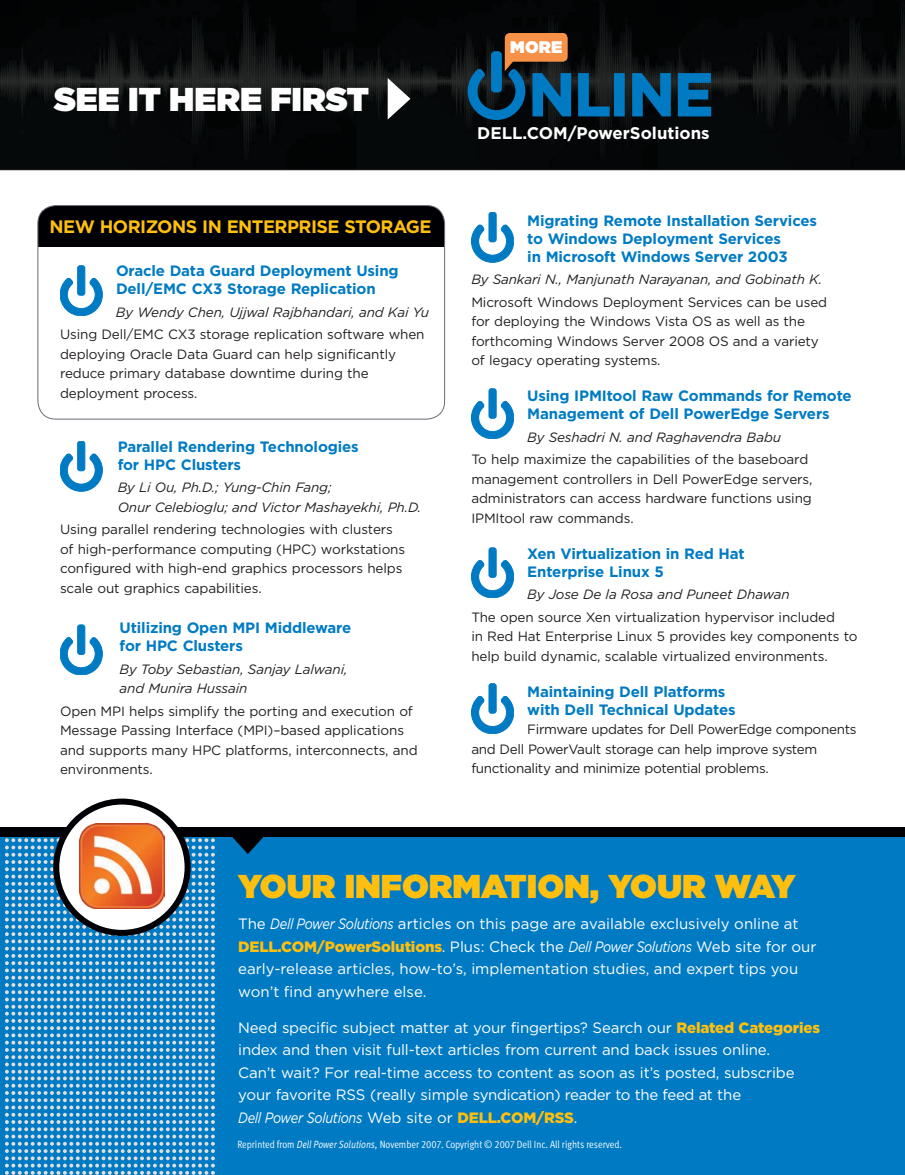
<style>
.page{position:relative;width:905px;height:1175px;background:#fff}
.page>*{position:absolute;margin:0;border:0;box-sizing:border-box;transform-origin:0 0}
.t1{font:700 59.7px "Gotham";color:#007bc3}
.t2{font:900 33px "Gotham";letter-spacing:-.07em;color:#febf0f}
.t3{font:900 33px "Gotham";color:#fff}
.t4{font:700 18px "Gotham";color:#febf0f}
.t5{font:700 16.8px "Gotham";color:#fff}
.t6{font:900 16.8px "Gotham";color:#fff}
.t7{font:15px/22.5px "Gotham";letter-spacing:-.01em;color:#fff}
.t8{font:700 15px/18px "Gotham";letter-spacing:-.01em;color:#007bc3}
.t9{font:13.5px/19.5px "Gotham";letter-spacing:-.01em;color:#231f20}
.t10{font:italic 13.5px/19.5px "Gotham";letter-spacing:-.01em;color:#231f20}
.t11{font:10.5px "Meta Cond OT";color:#fff}
.s1{font-style:italic}
.s2{font-weight:900;color:#febf0f}
.s3{font-family:"Meta OT";font-style:italic}
</style>
<div class="page">
<div style="left:0;top:831px;width:904px;height:343px;background:#007ac3"></div>
<div style="left:0;top:827px;width:904px;height:9px;background:#000004"></div>
<svg style="left:56px;top:801px;width:132px;height:131px"></svg>
<img style="left:79px;top:823px;width:85px;height:15px">
<svg style="left:227px;top:836px;width:41px;height:18px"></svg>
<svg style="left:5px;top:838px;width:210px;height:336px"></svg>
<img style="left:0;top:0;width:904px;height:169px">
<svg style="left:467px;top:33px;width:143px;height:87px;background:#2e3638"></svg>
<div style="left:614px;top:73px;width:10px;height:43px;border:2px solid #007bc3"></div>
<svg style="left:631px;top:72px;width:40px;height:45px;background:#0d2736"></svg>
<svg style="left:677px;top:72px;width:35px;height:45px;background:#0d2b3b"></svg>
<div style="left:38px;top:206px;width:406px;height:41px;background:#000004"></div>
<div style="left:38px;top:205px;width:407px;height:214px;border:1px solid #696c74;border-radius:18px"></div>
<hr style="left:0;top:169px;width:904px;height:1px;background:#231f20">
<div style="left:78px;top:266px;width:7px;height:29px;background:#007ac3;border-radius:2px"></div>
<div style="left:78px;top:266px;width:7px;height:29px;border:1px solid #007ac3;border-radius:2px"></div>
<svg style="left:60px;top:278px;width:42px;height:38px"></svg>
<div style="left:78px;top:441px;width:7px;height:30px;background:#007ac3;border-radius:2px"></div>
<div style="left:78px;top:441px;width:7px;height:30px;border:1px solid #007ac3;border-radius:2px"></div>
<svg style="left:60px;top:453px;width:42px;height:38px"></svg>
<div style="left:78px;top:625px;width:7px;height:29px;background:#007ac3;border-radius:2px"></div>
<div style="left:78px;top:625px;width:7px;height:29px;border:1px solid #007ac3;border-radius:2px"></div>
<svg style="left:60px;top:637px;width:42px;height:37px"></svg>
<div style="left:489px;top:212px;width:7px;height:30px;background:#007ac3;border-radius:2px"></div>
<div style="left:489px;top:212px;width:7px;height:30px;border:1px solid #007ac3;border-radius:2px"></div>
<svg style="left:471px;top:225px;width:43px;height:37px"></svg>
<div style="left:489px;top:389px;width:7px;height:29px;background:#007ac3;border-radius:2px"></div>
<div style="left:489px;top:389px;width:7px;height:29px;border:1px solid #007ac3;border-radius:2px"></div>
<svg style="left:471px;top:401px;width:43px;height:38px"></svg>
<div style="left:489px;top:548px;width:7px;height:29px;background:#007ac3;border-radius:2px"></div>
<div style="left:489px;top:548px;width:7px;height:29px;border:1px solid #007ac3;border-radius:2px"></div>
<svg style="left:471px;top:560px;width:43px;height:38px"></svg>
<div style="left:489px;top:683px;width:7px;height:30px;background:#007ac3;border-radius:2px"></div>
<div style="left:489px;top:683px;width:7px;height:30px;border:1px solid #007ac3;border-radius:2px"></div>
<svg style="left:471px;top:696px;width:43px;height:38px"></svg>
<svg style="left:387px;top:78px;width:23px;height:41px"></svg>
<h2 class="t3" style="left:54px;top:76px;width:164px">SEE IT HERE</h2>
<h2 class="t3" style="left:270px;top:76px;width:21px">FIRST</h2>
<h3 class="t4" style="left:50px;top:214px;width:63px">New hori</h3>
<h3 class="t4" style="left:146px;top:214px;width:26px">zons</h3>
<h3 class="t4" style="left:202px;top:214px;width:37px">in enterprise</h3>
<h3 class="t4" style="left:344px;top:214px;width:14px">storage</h3>
<p class="t8" style="left:116px;top:262px;width:284px">Oracle Data Guard Deployment Using<br>Dell/EMC CX3 Storage Replication</p>
<p class="t10" style="left:116px;top:302px;width:314px">By Wendy Chen, Ujjwal Rajbhandari, and Kai Yu</p>
<p class="t9" style="left:60px;top:324px;width:366px">Using Dell/EMC CX3 storage replication software when deploying Oracle Data Guard can help significantly reduce primary database downtime during the deployment process.</p>
<p class="t8" style="left:118px;top:437px;width:242px">Parallel Rendering Technologies for HPC Clusters</p>
<p class="t10" style="left:118px;top:477px;width:305px">By Li Ou, Ph.D.; Yung-Chin Fang;<br>Onur Celebioglu; and Victor Mashayekhi, Ph.D.</p>
<p class="t9" style="left:60px;top:519px;width:347px">Using parallel rendering technologies with clusters of high-performance computing (HPC) workstations configured with high-end graphics processors helps scale out graphics capabilities.</p>
<p class="t8" style="left:120px;top:619px;width:233px">Utilizing Open MPI Middleware for HPC Clusters</p>
<p class="t10" style="left:120px;top:659px;width:229px">By Toby Sebastian, Sanjay Lalwani, and Munira Hussain</p>
<p class="t9" style="left:60px;top:701px;width:359px">Open MPI helps simplify the porting and execution of Message Passing Interface (MPI)–based applications and supports many HPC platforms, interconnects, and environments.</p>
<p class="t6" style="left:510px;top:35px;width:29px">MORE</p>
<h1 class="t1" style="left:528px;top:55px;width:37px">nline</h1>
<p class="t5" style="left:567px;top:122px;width:143px">/PowerSolutions</p>
<p class="t5" style="left:477px;top:122px;width:12px">dell</p>
<p class="t5" style="left:522px;top:122px;width:19px">.com</p>
<p class="t8" style="left:527px;top:211px;width:291px">Migrating Remote Installation Services to Windows Deployment Services<br>in Microsoft Windows Server 2003</p>
<p class="t10" style="left:471px;top:269px;width:352px">By Sankari N., Manjunath Narayanan, and Gobinath K.</p>
<p class="t9" style="left:471px;top:292px;width:357px">Microsoft Windows Deployment Services can be used for deploying the Windows Vista OS as well as the forthcoming Windows Server 2008 OS and a variety of legacy operating systems.</p>
<p class="t8" style="left:527px;top:387px;width:326px">Using IPMItool Raw Commands for Remote<br>Management of Dell PowerEdge Servers</p>
<p class="t10" style="left:527px;top:427px;width:255px">By Seshadri N. and Raghavendra Babu</p>
<p class="t9" style="left:471px;top:449px;width:342px">To help maximize the capabilities of the baseboard management controllers in Dell PowerEdge servers, administrators can access hardware functions using IPMItool raw commands.</p>
<p class="t8" style="left:527px;top:544px;width:219px">Xen Virtualization in Red Hat<br>Enterprise Linux 5</p>
<p class="t10" style="left:527px;top:584px;width:264px">By Jose De la Rosa and Puneet Dhawan</p>
<p class="t9" style="left:471px;top:607px;width:388px">The open source Xen virtualization hypervisor included<br>in Red Hat Enterprise Linux 5 provides key components to help build dynamic, scalable virtualized environments.</p>
<p class="t8" style="left:527px;top:682px;width:210px">Maintaining Dell Platforms with Dell Technical Updates</p>
<p class="t9" style="left:471px;top:719px;width:386px;text-indent:56px">Firmware updates for Dell PowerEdge components and Dell PowerVault storage can help improve system functionality and minimize potential problems.</p>
<h2 class="t2" style="left:238px;top:863px;width:48px">YOUR</h2>
<h2 class="t2" style="left:345px;top:863px;width:36px">INFOR</h2>
<h2 class="t2" style="left:452px;top:863px;width:74px">MATION</h2>
<h2 class="t2" style="left:590px;top:863px;width:67px">, YOUR</h2>
<h2 class="t2" style="left:715px;top:863px;width:83px">WAY</h2>
<p class="t7" style="left:238px;top:912px;width:579px">The <span class="s1">Dell Power Solutions</span> articles on this page are available exclusively online at <span class="s2">DELL.COM/PowerSolutions</span>. Plus: Check the <span class="s1">Dell Power Solutions</span> Web site for our early-release articles, how-to’s, implementation studies, and expert tips you won’t find anywhere else.</p>
<p class="t7" style="left:238px;top:1016px;width:583px">Need specific subject matter at your fingertips? Search our <span class="s2">Related Categories </span>index and then visit full-text articles from current and back issues online.<br>Can’t wait? For real-time access to content as soon as it’s posted, subscribe your favorite RSS (really simple syndication) reader to the feed at the<br><span class="s1">Dell Power Solutions</span> Web site or <span class="s2">DELL.COM/RSS</span>.</p>
<p class="t11" style="left:237px;top:1137px;width:386px">Reprinted from <span class="s3">Dell Power Solutions,</span> November 2007. Copyright © 2007 Dell Inc. All rights reserved.</p>
</div>
